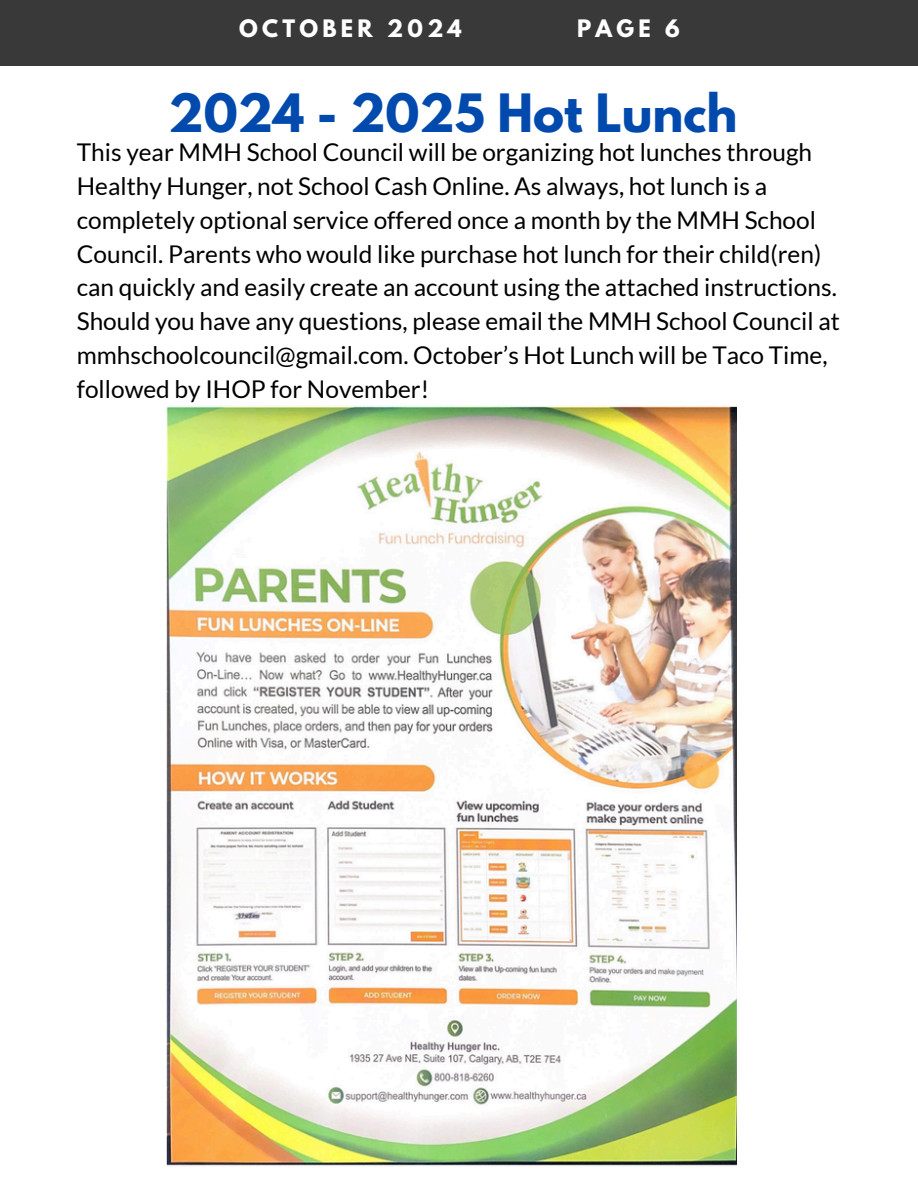
<style>
.page{position:relative;width:918px;height:1188px;background:#fff}
.page>*{position:absolute;margin:0;border:0;box-sizing:border-box;transform-origin:0 0}
.t1{font:700 46.8px "League Spartan";color:#004aad}
.t2{font:24.45px/33.8px "Lato";color:#000}
.t3{font:700 21.3px "League Spartan";letter-spacing:.2em;color:#fff}
</style>
<div class="page">
<div style="left:0;top:0;width:918px;height:66px;background:#393939"></div>
<img style="left:167px;top:406px;width:569px;height:760px">
<p class="t3" style="left:239px;top:18px;width:224px">OCTOBER 2024</p>
<p class="t3" style="left:577px;top:18px;width:104px">PAGE 6</p>
<p class="t1" style="left:169px;top:90px;width:570px">2024 - 2025 Hot Lunch</p>
<h1 class="t2" style="left:77px;top:135px;width:765px">This year MMH School Council will be organizing hot lunches through Healthy Hunger, not School Cash Online. As always, hot lunch is a completely optional service offered once a month by the MMH School Council. Parents who would like purchase hot lunch for their child(ren) can quickly and easily create an account using the attached instructions.<br>Should you have any questions, please email the MMH School Council at mmhschoolcouncil@gmail.com. October’s Hot Lunch will be Taco Time, followed by IHOP for November!</h1>
</div>
